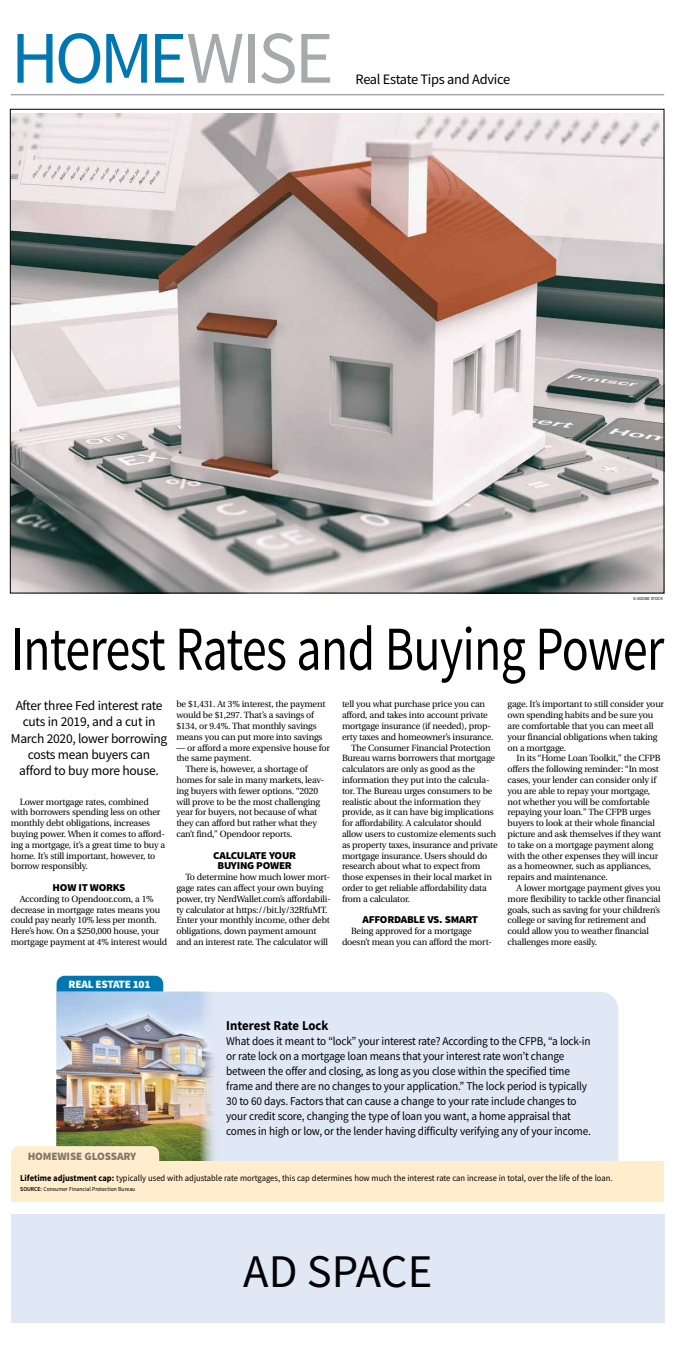
<style>
.page{position:relative;width:675px;height:1350px;background:#fff}
.page>*{position:absolute;margin:0;border:0;box-sizing:border-box;transform-origin:0 0}
.t1{font:74.25px "Source Sans Pro";letter-spacing:-.04em;color:#0077b1}
.t2{font:62.55px "Source Sans Pro";letter-spacing:-.015em;color:#000;scale:.8 1}
.t3{font:46.8px "Source Sans Pro";color:#000}
.t4{font:14.4px "Source Sans Pro";letter-spacing:-.02em;color:#000}
.t5{font:13.5px/16.2px "Source Sans Pro";letter-spacing:-.02em;color:#000;text-align:center}
.t6{font:700 13.5px "Source Sans Pro";letter-spacing:-.01em;color:#000;scale:.95 1}
.t7{font:11.85px/15px "Source Sans Pro";letter-spacing:-.015em;color:#000;scale:.95 1}
.t8{font:900 11.25px "Source Sans Pro";letter-spacing:-.01em;color:#000}
.t9{font:900 11.25px "Source Sans Pro";letter-spacing:-.02em;color:#fff}
.t10{font:900 10.5px/10.8px "Source Sans Pro";letter-spacing:-.02em;color:#000;text-align:center;scale:1.05 1}
.t11{font:9px/10.8px "Utopia";letter-spacing:-.02em;color:#000}
.t12{font:9px "Source Sans Pro";color:#000;scale:.95 1}
.t13{font:6px "Source Sans Pro";color:#000;scale:.95 1}
.t14{font:4.5px "Source Sans Pro";color:#000;scale:.95 1}
.s1{color:#a7a9ac}
.s2{font-weight:700}
.s3{font-weight:600}
</style>
<div class="page">
<hr style="left:11px;top:94px;width:653px;height:1px;background:#a7a9ac">
<div style="left:217px;top:992px;width:401px;height:169px;background:#e0e7f5"></div>
<svg style="left:57px;top:976px;width:106px;height:16px;background:#097bb3"></svg>
<img style="left:57px;top:992px;width:160px;height:169px">
<div style="left:11px;top:1161px;width:653px;height:40px;background:#ffedce"></div>
<div style="left:11px;top:1146px;width:148px;height:15px;background:#ffedce"></div>
<div style="left:11px;top:1215px;width:653px;height:108px;background:#e0e7f5"></div>
<img style="left:12px;top:114px;width:650px;height:477px">
<h1 class="t1" style="left:11px;top:11px;width:324px">HOME<span class="s1">WISE</span></h1>
<h3 class="t4" style="left:356px;top:70px;width:156px">Real Estate Tips and Advice</h3>
<p class="t14" style="left:633px;top:596px;width:33px">© ADOBE STOCK</p>
<h2 class="t2" style="left:11px;top:609px;width:818px">Interest Rates and Buying Power</h2>
<h3 class="t5" style="left:11px;top:698px;width:158px">After three Fed interest rate cuts in 2019, and a cut in<br>March 2020, lower borrowing costs mean buyers can afford to buy more house.</h3>
<p class="t11" style="left:11px;top:796px;width:156px;text-indent:9px">Lower mortgage rates, combined with borrowers spending less on other monthly debt obligations, increases buying power. When it comes to afford&shy;ing a mortgage, it’s a great time to buy a home. It’s still important, however, to borrow responsibly.</p>
<p class="t10" style="left:53px;top:882px;width:71px">HOW IT WORKS</p>
<p class="t11" style="left:11px;top:894px;width:158px;text-indent:9px">According to Opendoor.com, a 1% decrease in mortgage rates means you could pay nearly 10% less per month.<br>Here’s how. On a $250,000 house, your mortgage payment at 4% interest would</p>
<p class="t11" style="left:176px;top:699px;width:151px">be $1,431. At 3% interest, the payment would be $1,297. That’s a savings of $134, or 9.4%. That monthly savings means you can put more into savings</p>
<p class="t11" style="left:176px;top:742px;width:155px">— or afford a more expensive house for</p>
<p class="t11" style="left:176px;top:753px;width:77px">the same payment.</p>
<p class="t11" style="left:185px;top:764px;width:124px">There is, however, a shortage of</p>
<p class="t11" style="left:176px;top:775px;width:150px">homes for sale in many markets, leav-</p>
<p class="t11" style="left:176px;top:786px;width:143px">ing buyers with fewer options. “2020</p>
<p class="t11" style="left:176px;top:796px;width:145px">will prove to be the most challenging</p>
<p class="t11" style="left:176px;top:807px;width:142px">year for buyers, not because of what</p>
<p class="t11" style="left:176px;top:818px;width:142px">they can afford but rather what they</p>
<p class="t11" style="left:176px;top:829px;width:118px">can’t find,” Opendoor reports.</p>
<p class="t10" style="left:213px;top:850px;width:80px">CALCULATE YOUR<br>BUYING POWER</p>
<p class="t11" style="left:176px;top:872px;width:156px;text-indent:9px">To determine how much lower mort&shy;gage rates can affect your own buying power, try NerdWallet.com’s affordabili&shy;ty calculator at https://bit.ly/32RfuMT.<br>Enter your monthly income, other debt obligations, down payment amount and an interest rate. The calculator will</p>
<p class="t11" style="left:342px;top:699px;width:145px">tell you what purchase price you can</p>
<p class="t11" style="left:342px;top:710px;width:147px">afford, and takes into account private</p>
<p class="t11" style="left:342px;top:721px;width:151px">mortgage insurance (if needed), prop-</p>
<p class="t11" style="left:342px;top:732px;width:153px">erty taxes and homeowner’s insurance.</p>
<p class="t11" style="left:351px;top:742px;width:141px">The Consumer Financial Protection</p>
<p class="t11" style="left:342px;top:753px;width:155px">Bureau warns borrowers that mortgage</p>
<p class="t11" style="left:342px;top:764px;width:135px">calculators are only as good as the</p>
<p class="t11" style="left:342px;top:775px;width:149px">information they put into the calcula-</p>
<p class="t11" style="left:342px;top:786px;width:152px">tor. The Bureau urges consumers to be</p>
<p class="t11" style="left:342px;top:796px;width:140px">realistic about the information they</p>
<p class="t11" style="left:342px;top:807px;width:153px">provide, as it can have big implications</p>
<p class="t11" style="left:342px;top:818px;width:141px">for affordability. A calculator should</p>
<p class="t11" style="left:342px;top:829px;width:156px">allow users to customize elements such</p>
<p class="t11" style="left:342px;top:840px;width:157px">as property taxes, insurance and private</p>
<p class="t11" style="left:342px;top:850px;width:147px">mortgage insurance. Users should do</p>
<p class="t11" style="left:342px;top:861px;width:140px">research about what to expect from</p>
<p class="t11" style="left:342px;top:872px;width:151px">those expenses in their local market in</p>
<p class="t11" style="left:342px;top:883px;width:146px">order to get reliable affordability data</p>
<p class="t11" style="left:342px;top:894px;width:70px">from a calculator.</p>
<p class="t10" style="left:362px;top:914px;width:112px">AFFORDABLE VS. SMART</p>
<p class="t11" style="left:342px;top:926px;width:152px;text-indent:9px">Being approved for a mortgage doesn’t mean you can afford the mort-</p>
<p class="t11" style="left:508px;top:699px;width:158px">gage. It’s important to still consider your own spending habits and be sure you are comfortable that you can meet all your financial obligations when taking on a mortgage.</p>
<p class="t11" style="left:508px;top:753px;width:155px;text-indent:9px">In its “Home Loan Toolkit,” the CFPB offers the following reminder: “In most cases, your lender can consider only if you are able to repay your mortgage, not whether you will be comfortable repaying your loan.” The CFPB urges buyers to look at their whole financial picture and ask themselves if they want to take on a mortgage payment along with the other expenses they will incur as a homeowner, such as appliances, repairs and maintenance.</p>
<p class="t11" style="left:508px;top:883px;width:155px;text-indent:9px">A lower mortgage payment gives you more flexibility to tackle other financial goals, such as saving for your children’s college or saving for retirement and could allow you to weather financial challenges more easily.</p>
<p class="t9" style="left:69px;top:976px;width:83px">REAL ESTATE 101</p>
<p class="t8" style="left:28px;top:1149px;width:110px">HOMEWISE GLOSSARY</p>
<h3 class="t6" style="left:226px;top:1016px;width:109px">Interest Rate Lock</h3>
<p class="t7" style="left:226px;top:1033px;width:385px">What does it meant to “lock” your interest rate? According to the CFPB, “a lock-in or rate lock on a mortgage loan means that your interest rate won’t change between the offer and closing, as long as you close within the specified time frame and there are no changes to your application.” The lock period is typically 30 to 60 days. Factors that can cause a change to your rate include changes to your credit score, changing the type of loan you want, a home appraisal that comes in high or low, or the lender having difficulty verifying any of your income.</p>
<p class="t12" style="left:20px;top:1173px;width:625px"><span class="s2">Lifetime adjustment cap:</span> typically used with adjustable rate mortgages, this cap determines how much the interest rate can increase in total, over the life of the loan.</p>
<p class="t13" style="left:20px;top:1185px;width:123px"><span class="s3">SOURCE:</span> Consumer Financial Protection Bureau</p>
<h3 class="t3" style="left:243px;top:1241px;width:191px">AD SPACE</h3>
</div>
